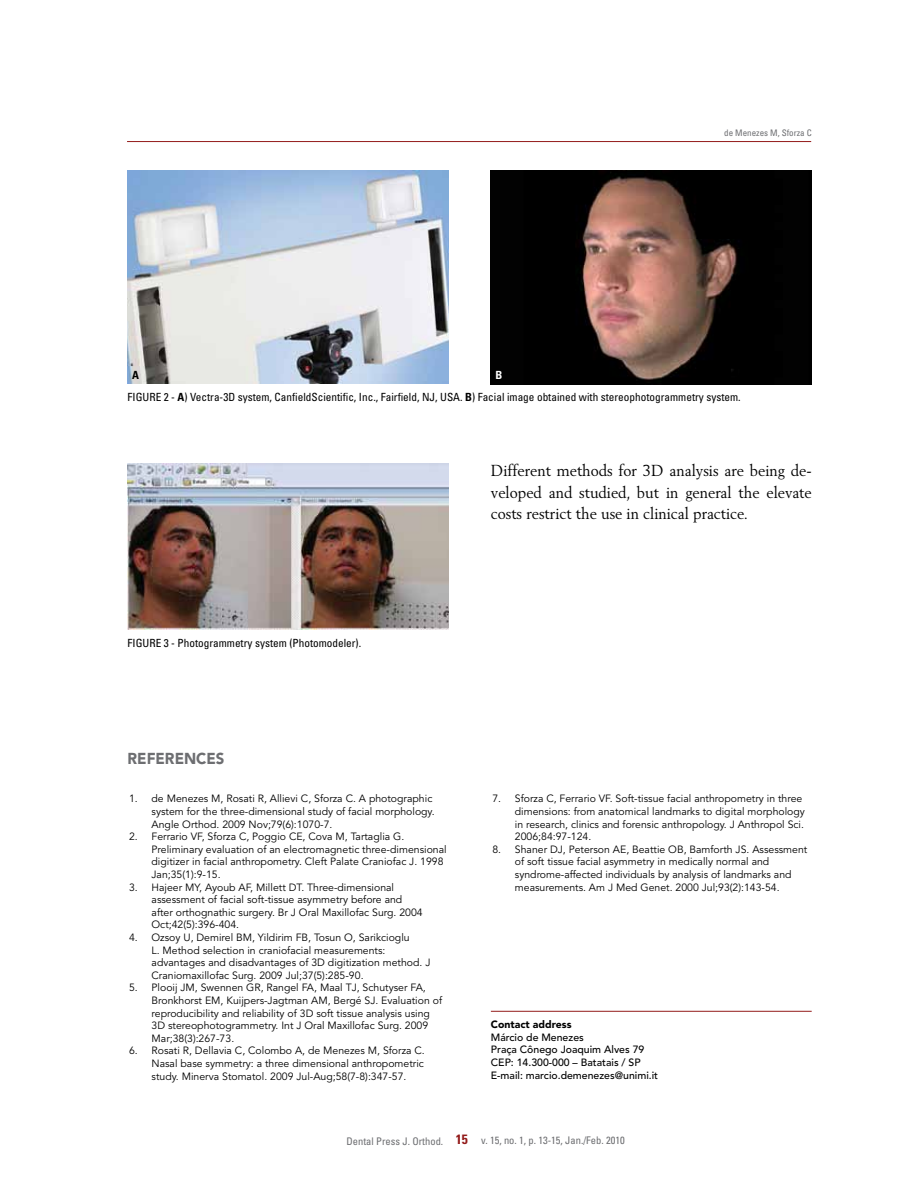
<style>
.page{position:relative;width:918px;height:1188px;background:#fff}
.page>*{position:absolute;margin:0;border:0;box-sizing:border-box;transform-origin:0 0}
.t1{font:15.75px/21.3px "Berling";color:#000;text-align:justify;scale:.95 1}
.t2{font:900 15.75px "Avenir";color:#6d6e71;scale:.95 1}
.t3{font:condensed 11.25px "Univers";color:#000}
.t4{font:700 condensed 11.25px "Univers";color:#000}
.t5{font:700 condensed 11.25px "Univers";color:#fff}
.t6{font:10.5px/12.6px "Avenir";color:#000}
.t7{font:500 10.5px/12.6px "Avenir";color:#000}
.t8{font:condensed 10.5px "Univers";color:#6d6e71}
.t9{font:900 10.5px "Avenir";color:#000}
.t10{font:condensed 9px "Univers";color:#6d6e71}
.s1{font-weight:700}
.s2{font-weight:700;font-size:13.5px;color:#931b1a}
</style>
<div class="page">
<hr style="left:127px;top:141px;width:684px;height:1px;background:#931b1a">
<hr style="left:491px;top:1011px;width:321px;height:1px;background:#931b1a">
<img style="left:128px;top:170px;width:320px;height:214px">
<img style="left:491px;top:170px;width:321px;height:214px">
<img style="left:128px;top:464px;width:320px;height:166px">
<svg style="left:495px;top:370px;width:8px;height:11px"></svg>
<p class="t4" style="left:132px;top:369px;width:8px">A</p>
<p class="t5" style="left:495px;top:369px;width:8px">B</p>
<p class="t10" style="left:724px;top:128px;width:89px">de Menezes M, Sforza C</p>
<p class="t3" style="left:128px;top:390px;width:615px">FigurE 2 - <span class="s1">A</span>) Vectra-3D system, CanfieldScientific, I nc., Fairfield, NJ, USA. <span class="s1">B</span>) Facial image obtained with stereophotogrammetry system.</p>
<h1 class="t1" style="left:491px;top:460px;width:339px">Different methods for 3D analysis are being de&shy;veloped and studied, but in general the elevate costs restrict the use in clinical practice.</h1>
<p class="t3" style="left:128px;top:636px;width:235px">FigurE 3 - Photogrammetry system (Photomodeler).</p>
<h1 class="t2" style="left:128px;top:749px;width:104px">ReferEnces</h1>
<p class="t6" style="left:152px;top:793px;width:285px;text-indent:-23px">1. de Menezes M, Rosati R, Allievi C, Sforza C. A photographic system for the three-dimensional study of facial morphology.<br>Angle Orthod. 2009 Nov;79(6):1070-7.</p>
<p class="t6" style="left:152px;top:831px;width:297px;text-indent:-23px">2. Ferrario VF, Sforza C, Poggio CE, Cova M, Tartaglia G.<br>Preliminary evaluation of an electromagnetic three-dimensional digitizer in facial anthropometry. Cleft Palate Craniofac J. 1998<br>Jan;35(1):9-15.</p>
<p class="t6" style="left:152px;top:881px;width:273px;text-indent:-23px">3. Hajeer MY, Ayoub AF, Millett DT. Three-dimensional assessment of facial soft-tissue asymmetry before and after orthognathic surgery. Br J Oral Maxillofac Surg. 2004<br>Oct;42(5):396-404.</p>
<p class="t6" style="left:152px;top:931px;width:280px;text-indent:-23px">4. Ozsoy U, Demirel BM, Yildirim FB, Tosun O, Sarikcioglu<br>L. Method selection in craniofacial measurements: advantages and disadvantages of 3D digitization method. J Craniomaxillofac Surg. 2009 Jul;37(5):285-90.</p>
<p class="t6" style="left:152px;top:982px;width:292px;text-indent:-23px">5. Plooij JM, Swennen GR, Rangel FA, Maal TJ, Schutyser FA, Bronkhorst EM, Kuijpers-Jagtman AM, Bergé SJ. Evaluation of reproducibility and reliability of 3D soft tissue analysis using 3D stereophotogrammetry. Int J Oral Maxillofac Surg. 2009<br>Mar;38(3):267-73.</p>
<p class="t6" style="left:152px;top:1045px;width:275px;text-align:justify;text-indent:-23px">6. Rosati R, Dellavia C, Colombo A, de Menezes M, Sforza C.<br>Nasal base symmetry: a three dimensional anthropometric study. Minerva Stomatol. 2009 Jul-Aug;58(7-8):347-57.</p>
<p class="t6" style="left:515px;top:793px;width:292px;text-indent:-23px">7. Sforza C, Ferrario VF. Soft-tissue facial anthropometry in three dimensions: from anatomical landmarks to digital morphology in research, clinics and forensic anthropology. J Anthropol Sci.<br>2006;84:97-124.</p>
<p class="t6" style="left:515px;top:843px;width:294px;text-indent:-23px">8. Shaner DJ, Peterson AE, Beattie OB, Bamforth JS. Assessment of soft tissue facial asymmetry in medically normal and syndrome-affected individuals by analysis of landmarks and measurements. Am J Med Genet. 2000 Jul;93(2):143-54.</p>
<p class="t9" style="left:491px;top:1018px;width:82px">Contact address</p>
<p class="t7" style="left:491px;top:1031px;width:169px">Márcio de Menezes<br>Praça Cônego Joaquim Alves 79<br>CEP: 14.300-000 – Batatais / SP<br>E-mail: marcio.demenezes@unimi.it</p>
<p class="t8" style="left:346px;top:1134px;width:280px">Dental Press J. Orthod. <span class="s2">15</span> v. 15, no. 1, p. 13-15, Jan./Feb. 2010</p>
</div>
